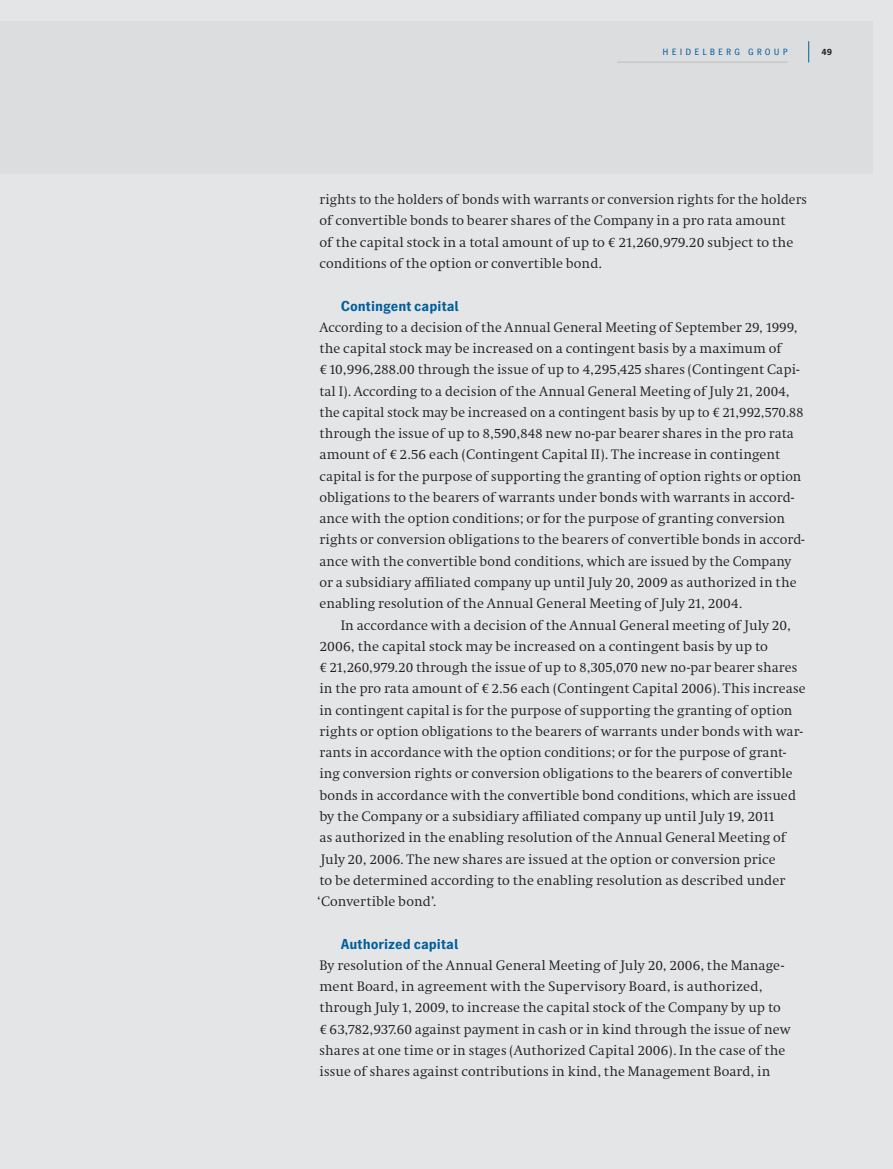
<style>
.page{position:relative;width:893px;height:1169px;background:#fff}
.page>*{position:absolute;margin:0;border:0;box-sizing:border-box;transform-origin:0 0}
.t1{font:14.25px/21.3px "HD Antiqua NM";color:#231f20}
.t2{font:700 14.25px "HD Gothic Prop NM";color:#005e9d}
.t3{font:9px "HD Gothic Prop NM";letter-spacing:.35em;color:#005e9d}
.t4{font:700 9px "HD Gothic Prop NM";color:#231f20}
.s1{font-family:"Heidelberg Antiqua"}
</style>
<div class="page">
<div style="left:0;top:0;width:892px;height:1168px;background:#e4e5e6"></div>
<div style="left:0;top:21px;width:872px;height:152px;background:#dcddde"></div>
<hr style="left:617px;top:62px;width:170px;height:1px;background:#bbbdc0">
<svg style="left:808px;top:41px;width:1px;height:21px"></svg>
<p class="t3" style="left:662px;top:49px;width:127px">HEIDELBERG GROUP</p>
<p class="t4" style="left:821px;top:49px;width:12px">49</p>
<p class="t1" style="left:319px;top:190px;width:489px">rights to the holders of bonds with warrants or conversion rights for the holders of convertible bonds to bearer shares of the Company in a pro rata amount<br>of the capital stock in a total amount of up to <span class="s1">€</span> 21,260,979.20 subject to the conditions of the option or convertible bond.</p>
<p class="t2" style="left:341px;top:300px;width:119px">Contingent capital</p>
<p class="t1" style="left:319px;top:318px;width:486px">According to a decision of the Annual General Meeting of September 29, 1999, the capital stock may be increased on a contingent basis by a maximum of <span class="s1">€</span>10,996,288.00 through the issue of up to 4,295,425 shares (Contingent Capi&shy;tal I). According to a decision of the Annual General Meeting of July 21, 2004, the capital stock may be increased on a contingent basis by up to <span class="s1">€</span> 21,992,570.88 through the issue of up to 8,590,848 new no-par bearer shares in the pro rata amount of <span class="s1">€</span> 2.56 each (Contingent Capital II). The increase in contingent capital is for the purpose of supporting the granting of option rights or option obligations to the bearers of warrants under bonds with warrants in accord&shy;ance with the option conditions; or for the purpose of granting conversion rights or conversion obligations to the bearers of convertible bonds in accord&shy;ance with the convertible bond conditions, which are issued by the Company or a subsidiary affiliated company up until July 20, 2009 as authorized in the enabling resolution of the Annual General Meeting of July 21, 2004.</p>
<p class="t1" style="left:317px;top:615px;width:490px;text-indent:23px">In accordance with a decision of the Annual General meeting of July 20, 2006, the capital stock may be increased on a contingent basis by up to<br><span class="s1">€</span> 21,260,979.20 through the issue of up to 8,305,070 new no-par bearer shares in the pro rata amount of <span class="s1">€</span> 2.56 each (Contingent Capital 2006). This increase in contingent capital is for the purpose of supporting the granting of option rights or option obligations to the bearers of warrants under bonds with war&shy;rants in accordance with the option conditions; or for the purpose of grant&shy;ing conversion rights or conversion obligations to the bearers of convertible bonds in accordance with the convertible bond conditions, which are issued by the Company or a subsidiary affiliated company up until July 19, 2011<br>as authorized in the enabling resolution of the Annual General Meeting of July 20, 2006. The new shares are issued at the option or conversion price<br>to be determined according to the enabling resolution as described under ‘Convertible bond’.</p>
<p class="t2" style="left:341px;top:938px;width:119px">Authorized capital</p>
<p class="t1" style="left:319px;top:956px;width:473px">By resolution of the Annual General Meeting of July 20, 2006, the Manage&shy;ment Board, in agreement with the Supervisory Board, is authorized, through July 1, 2009, to increase the capital stock of the Company by up to <span class="s1">€</span> 63,782,937.60 against payment in cash or in kind through the issue of new shares at one time or in stages (Authorized Capital 2006). In the case of the issue of shares against contributions in kind, the Management Board, in</p>
</div>
